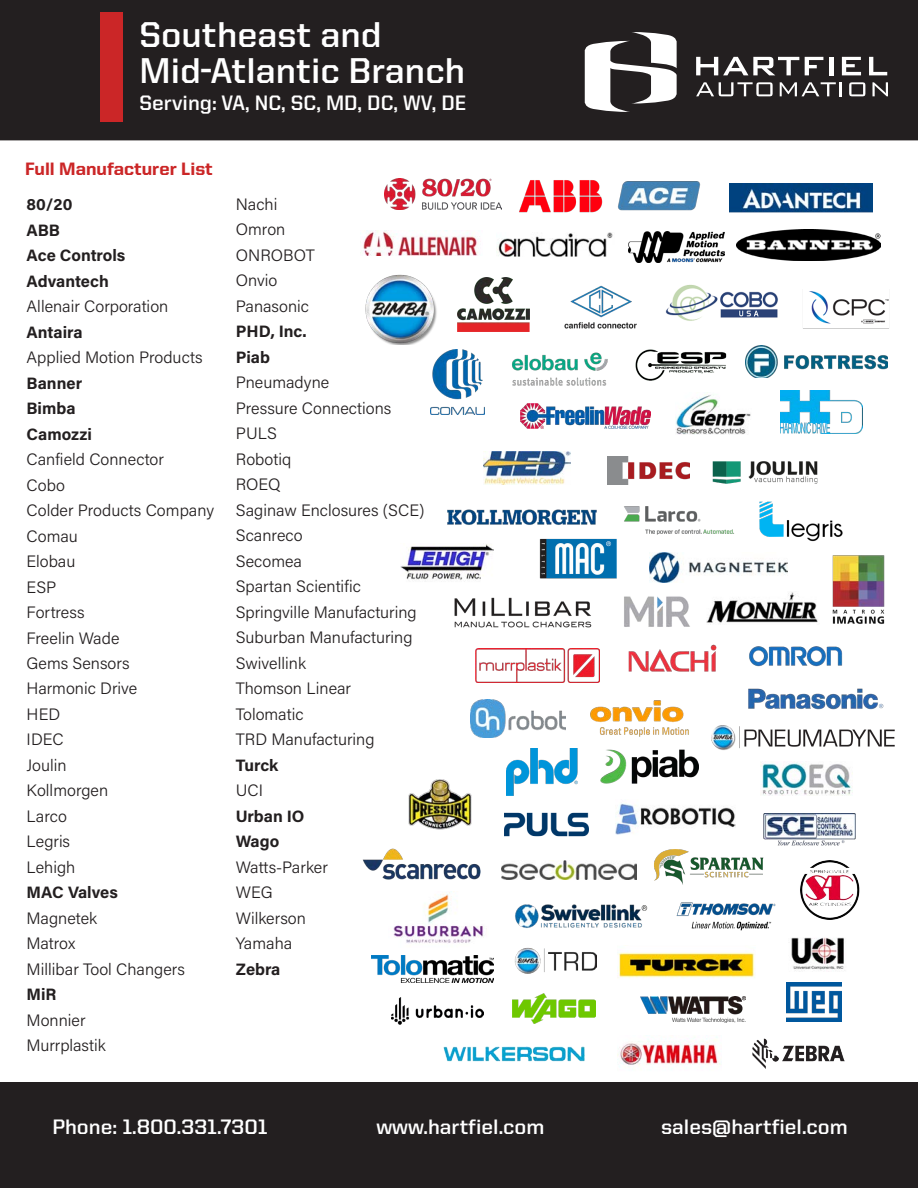
<style>
.page{position:relative;width:918px;height:1188px;background:#fff}
.page>*{position:absolute;margin:0;border:0;box-sizing:border-box;transform-origin:0 0}
.t1{font:700 36px "United Sans Reg";color:#fff}
.t2{font:700 21px "United Sans Reg";color:#fff}
.t3{font:800 18px "United Sans Reg";color:#cb2627}
.t4{font:16.5px "Acumin Variable Concept";color:#231f20}
</style>
<div class="page">
<div style="left:1px;top:1px;width:916px;height:139px;background:#231f20"></div>
<div style="left:0;top:0;width:918px;height:140px;border:2px solid #231f20"></div>
<div style="left:100px;top:13px;width:23px;height:109px;background:#cb2627"></div>
<svg style="left:585px;top:32px;width:92px;height:80px"></svg>
<svg style="left:696px;top:57px;width:103px;height:18px"></svg>
<svg style="left:805px;top:57px;width:18px;height:18px"></svg>
<hr style="left:829px;top:57px;width:4px;height:18px;background:#fff">
<svg style="left:842px;top:57px;width:19px;height:18px"></svg>
<svg style="left:869px;top:57px;width:18px;height:18px"></svg>
<svg style="left:696px;top:82px;width:77px;height:14px"></svg>
<svg style="left:780px;top:82px;width:62px;height:14px"></svg>
<svg style="left:849px;top:82px;width:16px;height:14px"></svg>
<svg style="left:872px;top:82px;width:16px;height:14px"></svg>
<div style="left:0;top:1082px;width:918px;height:106px;background:#231f20"></div>
<img style="left:384px;top:178px;width:117px;height:31px">
<img style="left:519px;top:180px;width:83px;height:33px">
<img style="left:617px;top:181px;width:84px;height:30px">
<img style="left:730px;top:183px;width:143px;height:30px">
<img style="left:360px;top:231px;width:118px;height:25px">
<img style="left:496px;top:233px;width:117px;height:23px">
<img style="left:628px;top:232px;width:96px;height:31px">
<img style="left:736px;top:229px;width:144px;height:31px">
<img style="left:365px;top:274px;width:72px;height:71px">
<img style="left:458px;top:277px;width:72px;height:55px">
<img style="left:564px;top:285px;width:73px;height:44px">
<img style="left:665px;top:284px;width:113px;height:37px">
<img style="left:803px;top:291px;width:86px;height:38px">
<img style="left:431px;top:350px;width:53px;height:64px">
<img style="left:512px;top:352px;width:96px;height:34px">
<img style="left:635px;top:349px;width:92px;height:32px">
<img style="left:746px;top:346px;width:142px;height:32px">
<img style="left:521px;top:404px;width:130px;height:25px">
<img style="left:675px;top:394px;width:76px;height:41px">
<img style="left:780px;top:391px;width:83px;height:43px">
<img style="left:484px;top:452px;width:86px;height:32px">
<img style="left:608px;top:457px;width:82px;height:28px">
<img style="left:712px;top:461px;width:106px;height:23px">
<img style="left:447px;top:509px;width:150px;height:16px">
<img style="left:624px;top:506px;width:110px;height:29px">
<img style="left:759px;top:501px;width:84px;height:41px">
<img style="left:400px;top:544px;width:94px;height:36px">
<img style="left:539px;top:539px;width:78px;height:40px">
<img style="left:650px;top:553px;width:137px;height:30px">
<img style="left:832px;top:555px;width:53px;height:69px">
<img style="left:454px;top:598px;width:138px;height:30px">
<img style="left:624px;top:596px;width:66px;height:31px">
<img style="left:707px;top:592px;width:111px;height:31px">
<img style="left:475px;top:649px;width:125px;height:33px">
<img style="left:628px;top:644px;width:89px;height:28px">
<img style="left:749px;top:646px;width:94px;height:21px">
<img style="left:471px;top:700px;width:95px;height:38px">
<img style="left:590px;top:700px;width:99px;height:37px">
<img style="left:748px;top:688px;width:136px;height:22px">
<img style="left:506px;top:749px;width:72px;height:47px">
<img style="left:601px;top:749px;width:98px;height:34px">
<img style="left:711px;top:726px;width:184px;height:24px">
<img style="left:408px;top:779px;width:64px;height:51px">
<img style="left:505px;top:812px;width:84px;height:25px">
<img style="left:615px;top:803px;width:120px;height:32px">
<img style="left:761px;top:762px;width:92px;height:34px">
<img style="left:763px;top:814px;width:93px;height:32px">
<img style="left:362px;top:849px;width:119px;height:30px">
<img style="left:501px;top:860px;width:136px;height:19px">
<img style="left:654px;top:849px;width:110px;height:36px">
<img style="left:800px;top:860px;width:60px;height:60px">
<img style="left:393px;top:892px;width:91px;height:51px">
<img style="left:515px;top:904px;width:133px;height:24px">
<img style="left:676px;top:902px;width:100px;height:29px">
<img style="left:371px;top:956px;width:123px;height:27px">
<img style="left:515px;top:947px;width:82px;height:27px">
<img style="left:618px;top:952px;width:137px;height:26px">
<img style="left:791px;top:937px;width:53px;height:34px">
<img style="left:392px;top:998px;width:92px;height:27px">
<img style="left:512px;top:993px;width:84px;height:31px">
<img style="left:640px;top:997px;width:105px;height:26px">
<img style="left:787px;top:983px;width:55px;height:38px">
<img style="left:443px;top:1046px;width:142px;height:16px">
<img style="left:618px;top:1037px;width:102px;height:33px">
<img style="left:752px;top:1039px;width:93px;height:30px">
<p class="t1" style="left:140px;top:15px;width:244px">Southeast and</p>
<p class="t1" style="left:140px;top:51px;width:327px">Mid-Atlantic Branch</p>
<p class="t2" style="left:140px;top:92px;width:328px">Serving: VA, NC, SC, MD, DC, WV, DE</p>
<p class="t3" style="left:25px;top:159px;width:189px">Full Manufacturer List</p>
<p class="t4" style="left:27px;top:193px;width:48px">80/20</p>
<p class="t4" style="left:27px;top:219px;width:35px">ABB</p>
<p class="t4" style="left:27px;top:244px;width:100px">Ace Controls</p>
<p class="t4" style="left:27px;top:270px;width:84px">Advantech</p>
<p class="t4" style="left:27px;top:295px;width:143px">Allenair Corporation</p>
<p class="t4" style="left:27px;top:321px;width:58px">Antaira</p>
<p class="t4" style="left:27px;top:346px;width:178px">Applied Motion Products</p>
<p class="t4" style="left:27px;top:372px;width:57px">Banner</p>
<p class="t4" style="left:27px;top:397px;width:51px">Bimba</p>
<p class="t4" style="left:27px;top:422px;width:67px">Camozzi</p>
<p class="t4" style="left:27px;top:448px;width:139px">Canfield Connector</p>
<p class="t4" style="left:27px;top:473px;width:40px">Cobo</p>
<p class="t4" style="left:27px;top:499px;width:189px">Colder Products Company</p>
<p class="t4" style="left:27px;top:524px;width:53px">Comau</p>
<p class="t4" style="left:27px;top:550px;width:50px">Elobau</p>
<p class="t4" style="left:27px;top:575px;width:31px">ESP</p>
<p class="t4" style="left:27px;top:601px;width:60px">Fortress</p>
<p class="t4" style="left:27px;top:626px;width:94px">Freelin Wade</p>
<p class="t4" style="left:27px;top:652px;width:105px">Gems Sensors</p>
<p class="t4" style="left:27px;top:677px;width:112px">Harmonic Drive</p>
<p class="t4" style="left:27px;top:703px;width:35px">HED</p>
<p class="t4" style="left:27px;top:728px;width:39px">IDEC</p>
<p class="t4" style="left:27px;top:754px;width:42px">Joulin</p>
<p class="t4" style="left:27px;top:779px;width:83px">Kollmorgen</p>
<p class="t4" style="left:27px;top:805px;width:42px">Larco</p>
<p class="t4" style="left:27px;top:830px;width:45px">Legris</p>
<p class="t4" style="left:27px;top:856px;width:50px">Lehigh</p>
<p class="t4" style="left:27px;top:881px;width:93px">MAC Valves</p>
<p class="t4" style="left:27px;top:907px;width:72px">Magnetek</p>
<p class="t4" style="left:27px;top:932px;width:50px">Matrox</p>
<p class="t4" style="left:27px;top:958px;width:160px">Millibar Tool Changers</p>
<p class="t4" style="left:27px;top:983px;width:31px">MiR</p>
<p class="t4" style="left:27px;top:1009px;width:61px">Monnier</p>
<p class="t4" style="left:27px;top:1034px;width:81px">Murrplastik</p>
<p class="t4" style="left:236px;top:193px;width:43px">Nachi</p>
<p class="t4" style="left:236px;top:218px;width:51px">Omron</p>
<p class="t4" style="left:236px;top:244px;width:80px">ONROBOT</p>
<p class="t4" style="left:236px;top:269px;width:43px">Onvio</p>
<p class="t4" style="left:236px;top:295px;width:75px">Panasonic</p>
<p class="t4" style="left:236px;top:320px;width:72px">PHD, Inc.</p>
<p class="t4" style="left:236px;top:346px;width:36px">Piab</p>
<p class="t4" style="left:236px;top:371px;width:95px">Pneumadyne</p>
<p class="t4" style="left:236px;top:397px;width:157px">Pressure Connections</p>
<p class="t4" style="left:236px;top:422px;width:43px">PULS</p>
<p class="t4" style="left:236px;top:448px;width:57px">Robotiq</p>
<p class="t4" style="left:236px;top:473px;width:46px">ROEQ</p>
<p class="t4" style="left:236px;top:499px;width:190px">Saginaw Enclosures (SCE)</p>
<p class="t4" style="left:236px;top:524px;width:68px">Scanreco</p>
<p class="t4" style="left:236px;top:550px;width:68px">Secomea</p>
<p class="t4" style="left:236px;top:575px;width:127px">Spartan Scientific</p>
<p class="t4" style="left:236px;top:601px;width:182px">Springville Manufacturing</p>
<p class="t4" style="left:236px;top:626px;width:178px">Suburban Manufacturing</p>
<p class="t4" style="left:236px;top:652px;width:72px">Swivellink</p>
<p class="t4" style="left:236px;top:677px;width:117px">Thomson Linear</p>
<p class="t4" style="left:236px;top:703px;width:69px">Tolomatic</p>
<p class="t4" style="left:236px;top:728px;width:140px">TRD Manufacturing</p>
<p class="t4" style="left:236px;top:754px;width:44px">Turck</p>
<p class="t4" style="left:236px;top:779px;width:29px">UCI</p>
<p class="t4" style="left:236px;top:805px;width:70px">Urban IO</p>
<p class="t4" style="left:236px;top:830px;width:45px">Wago</p>
<p class="t4" style="left:236px;top:856px;width:94px">Watts-Parker</p>
<p class="t4" style="left:236px;top:881px;width:38px">WEG</p>
<p class="t4" style="left:236px;top:907px;width:72px">Wilkerson</p>
<p class="t4" style="left:236px;top:932px;width:58px">Yamaha</p>
<p class="t4" style="left:236px;top:958px;width:46px">Zebra</p>
<p class="t2" style="left:52px;top:1116px;width:217px">Phone: 1.800.331.7301</p>
<p class="t2" style="left:376px;top:1116px;width:170px">www.hartfiel.com</p>
<p class="t2" style="left:661px;top:1116px;width:188px">sales@hartfiel.com</p>
</div>
